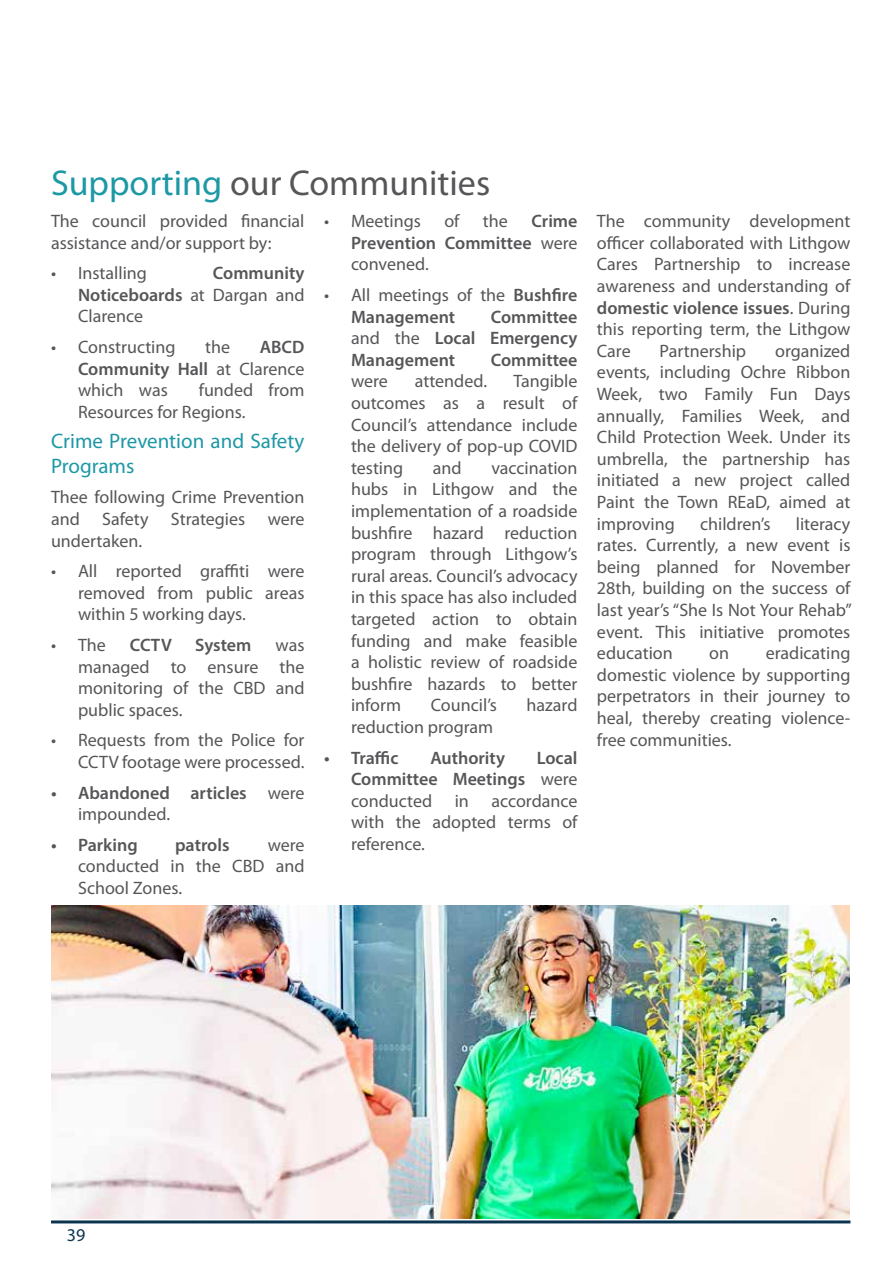
<style>
.page{position:relative;width:893px;height:1263px;background:#fff}
.page>*{position:absolute;margin:0;border:0;box-sizing:border-box;transform-origin:0 0}
.t1{font:36px "Myriad Pro";color:#565659}
.t2{font:21px/25.2px "Myriad Pro";color:#1d98a5}
.t3{font:18px/21.6px "Myriad Pro";color:#565659;text-align:justify}
.t4{font:600 18px/21.6px "Myriad Pro";color:#565659;text-align:justify}
.t5{font:18px "Myriad Pro";color:#0b3451}
.s1{color:#1d98a5}
.s2{font-weight:400}
.s3{font-weight:600}
</style>
<div class="page">
<hr style="left:51px;top:1220px;width:799px;height:3px;background:#0b3451">
<img style="left:52px;top:906px;width:798px;height:312px">
<h1 class="t1" style="left:51px;top:161px;width:441px"><span class="s1">Supporting</span> our Communities</h1>
<p class="t3" style="left:51px;top:210px;width:255px">The council provided financial assistance and/or support by:</p>
<p class="t3" style="left:51px;top:262px;width:97px">• Installing</p>
<p class="t3" style="left:324px;top:210px;width:98px">• Meetings</p>
<p class="t3" style="left:444px;top:210px;width:17px">of</p>
<p class="t3" style="left:483px;top:210px;width:26px">the</p>
<p class="t4" style="left:351px;top:210px;width:228px;text-indent:180px">Crime Prevention Committee <span class="s2">were convened.</span></p>
<p class="t4" style="left:351px;top:284px;width:228px;text-indent:-27px"><span class="s2">• All meetings of the</span> Bushfire<br>Management</p>
<p class="t4" style="left:78px;top:262px;width:228px;text-indent:135px">Community Noticeboards <span class="s2">at Dargan and Clarence</span></p>
<p class="t3" style="left:51px;top:336px;width:126px">• Constructing</p>
<p class="t3" style="left:205px;top:336px;width:26px">the</p>
<p class="t4" style="left:351px;top:305px;width:228px;text-indent:140px">Committee <span class="s2">and the</span> Local Emergency Management</p>
<p class="t3" style="left:78px;top:336px;width:228px;text-indent:182px"><span class="s3">ABCD Community Hall</span> at Clarence which was</p>
<p class="t4" style="left:491px;top:348px;width:88px">Committee</p>
<p class="t3" style="left:351px;top:370px;width:38px">were</p>
<p class="t3" style="left:415px;top:370px;width:74px">attended.</p>
<p class="t3" style="left:351px;top:370px;width:228px;text-indent:162px">Tangible outcomes as a result of Council’s attendance include the delivery of pop-up COVID testing</p>
<p class="t3" style="left:78px;top:379px;width:228px;text-indent:121px">funded from<br>Resources for Regions.</p>
<p class="t2" style="left:51px;top:428px;width:255px">Crime Prevention and Safety<br>Programs</p>
<p class="t3" style="left:51px;top:486px;width:255px">Thee following Crime Prevention and Safety Strategies were undertaken.</p>
<p class="t3" style="left:78px;top:560px;width:228px;text-indent:-27px">• All reported graffiti were removed from public areas within 5 working days.</p>
<p class="t3" style="left:51px;top:634px;width:56px">• The</p>
<p class="t4" style="left:130px;top:634px;width:43px">CCTV</p>
<p class="t4" style="left:195px;top:634px;width:58px">System</p>
<p class="t3" style="left:433px;top:457px;width:30px">and</p>
<p class="t3" style="left:351px;top:457px;width:228px;text-indent:140px">vaccination hubs in Lithgow and the implementation of a roadside bushfire hazard reduction program through Lithgow’s rural areas. Council’s advocacy in this space has also included targeted action to obtain funding and make feasible a holistic review of roadside bushfire hazards to better inform</p>
<p class="t3" style="left:78px;top:634px;width:228px;text-indent:197px">was managed to ensure the monitoring of the CBD and public spaces.</p>
<p class="t3" style="left:51px;top:729px;width:255px;text-align:right">• Requests from the Police for<br>CCTV footage were processed.</p>
<p class="t4" style="left:78px;top:781px;width:228px;text-indent:-27px">• Abandoned articles <span class="s2">were impounded.</span></p>
<p class="t4" style="left:51px;top:833px;width:88px">• Parking</p>
<p class="t4" style="left:175px;top:833px;width:56px">patrols</p>
<p class="t3" style="left:431px;top:694px;width:68px">Council’s</p>
<p class="t3" style="left:527px;top:694px;width:52px">hazard</p>
<p class="t3" style="left:351px;top:716px;width:144px">reduction program</p>
<p class="t4" style="left:324px;top:746px;width:76px">• Traffic</p>
<p class="t4" style="left:430px;top:746px;width:76px">Authority</p>
<p class="t4" style="left:351px;top:746px;width:228px;text-indent:186px">Local Committee Meetings <span class="s2">were conducted</span></p>
<p class="t3" style="left:351px;top:790px;width:228px;text-indent:140px">accordance with the adopted terms of reference.</p>
<p class="t3" style="left:455px;top:790px;width:16px">in</p>
<p class="t3" style="left:78px;top:834px;width:228px;text-indent:190px">were conducted in the CBD and School Zones.</p>
<p class="t3" style="left:597px;top:210px;width:255px">The community development officer collaborated with Lithgow Cares Partnership to increase awareness and understanding of <span class="s3">domestic violence issues</span>. During this reporting term, the Lithgow Care</p>
<p class="t3" style="left:597px;top:340px;width:255px;text-indent:178px">organized events, including Ochre Ribbon Week, two Family Fun Days annually, Families Week, and Child Protection Week. Under its umbrella, the partnership has initiated a new project called Paint the Town REaD, aimed at improving</p>
<p class="t3" style="left:660px;top:340px;width:88px">Partnership</p>
<p class="t3" style="left:597px;top:512px;width:257px;text-indent:199px">literacy rates. Currently, a new event is being planned for November 28th, building on the success of last year’s “She Is Not Your Rehab” event. This initiative promotes education</p>
<p class="t3" style="left:700px;top:512px;width:72px">children’s</p>
<p class="t3" style="left:597px;top:642px;width:255px;text-indent:169px">eradicating domestic violence by supporting perpetrators in their journey to heal, thereby creating violence&shy;free communities.</p>
<p class="t3" style="left:709px;top:642px;width:21px">on</p>
<p class="t5" style="left:67px;top:1224px;width:20px">39</p>
</div>
